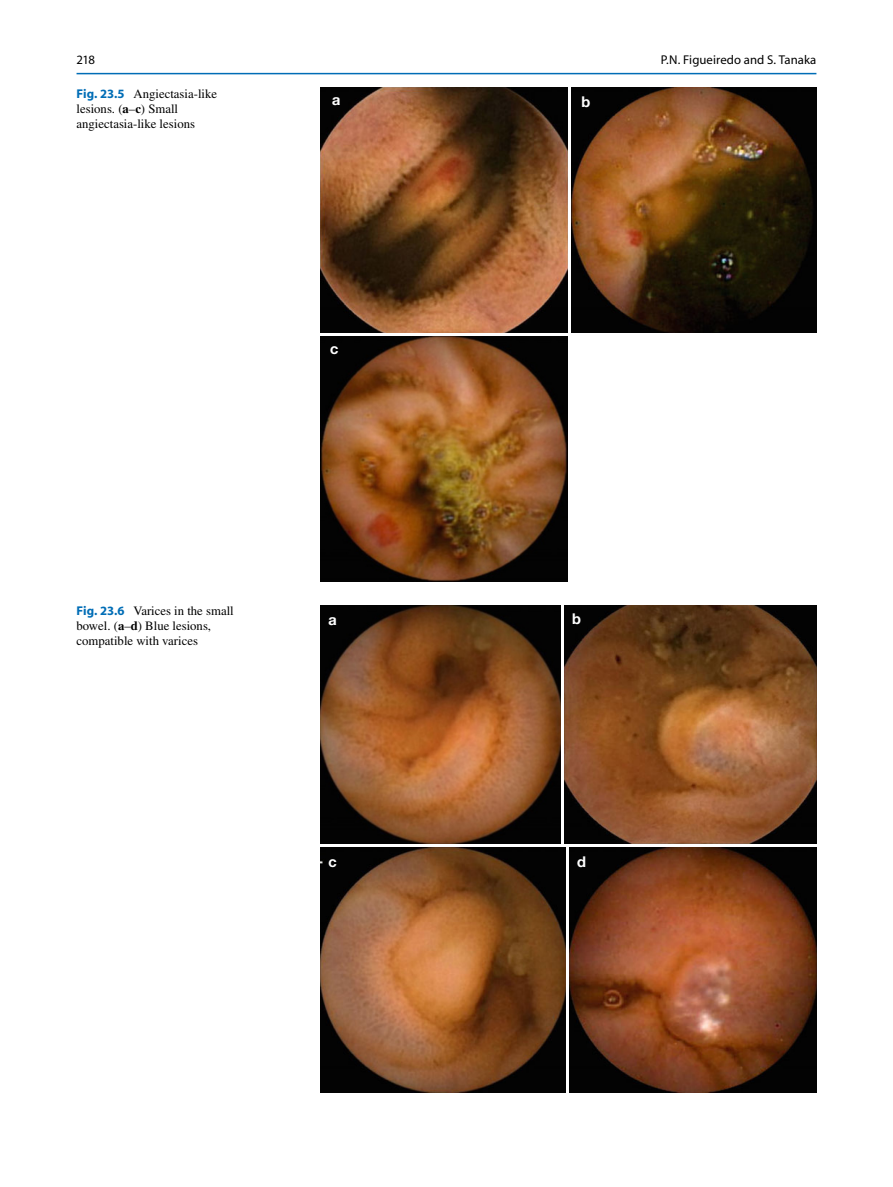
<style>
.page{position:relative;width:893px;height:1187px;background:#fff}
.page>*{position:absolute;margin:0;border:0;box-sizing:border-box;transform-origin:0 0}
.t1{font:700 15px "Hnwvgn Tfrctx Helvetica";color:#fff}
.t2{font:12.75px/15px "Ccbckn Kdlnwt Times";color:#000}
.t3{font:12.75px "Dywlfh Qwbtrl Myriad";letter-spacing:.005em;color:#000}
.s1{font-family:"Chrjpx Qmwxvc Myriad";font-weight:700;color:#006db6}
.s2{font-family:"Mjxwrh Cckmcb Times";font-weight:700}
</style>
<div class="page">
<img style="left:321px;top:605px;width:240px;height:238px">
<img style="left:565px;top:605px;width:251px;height:238px">
<img style="left:321px;top:847px;width:245px;height:245px">
<img style="left:569px;top:847px;width:247px;height:245px">
<img style="left:321px;top:88px;width:246px;height:245px">
<img style="left:571px;top:88px;width:245px;height:245px">
<img style="left:321px;top:337px;width:246px;height:244px">
<hr style="left:77px;top:73px;width:739px;height:1px;background:#006db6">
<p class="t3" style="left:77px;top:55px;width:20px">218</p>
<p class="t2" style="left:77px;top:87px;width:142px"><span class="s1">Fig. 23.5</span> Angiectasia-like lesions. ( <span class="s2">a</span> – <span class="s2">c</span> ) Small angiectasia-like lesions</p>
<p class="t1" style="left:332px;top:91px;width:10px">a</p>
<p class="t1" style="left:582px;top:93px;width:10px">b</p>
<p class="t3" style="left:661px;top:55px;width:157px">P.N. Figueiredo and S. Tanaka</p>
<p class="t1" style="left:330px;top:340px;width:10px">c</p>
<p class="t2" style="left:77px;top:604px;width:159px"><span class="s1">Fig. 23.6</span> Varices in the small bowel. ( <span class="s2">a</span> – <span class="s2">d</span> ) Blue lesions, compatible with varices</p>
<p class="t1" style="left:329px;top:610px;width:10px">a</p>
<p class="t1" style="left:572px;top:610px;width:10px">b</p>
<p class="t1" style="left:328px;top:852px;width:10px">c</p>
<p class="t1" style="left:577px;top:852px;width:10px">d</p>
</div>
